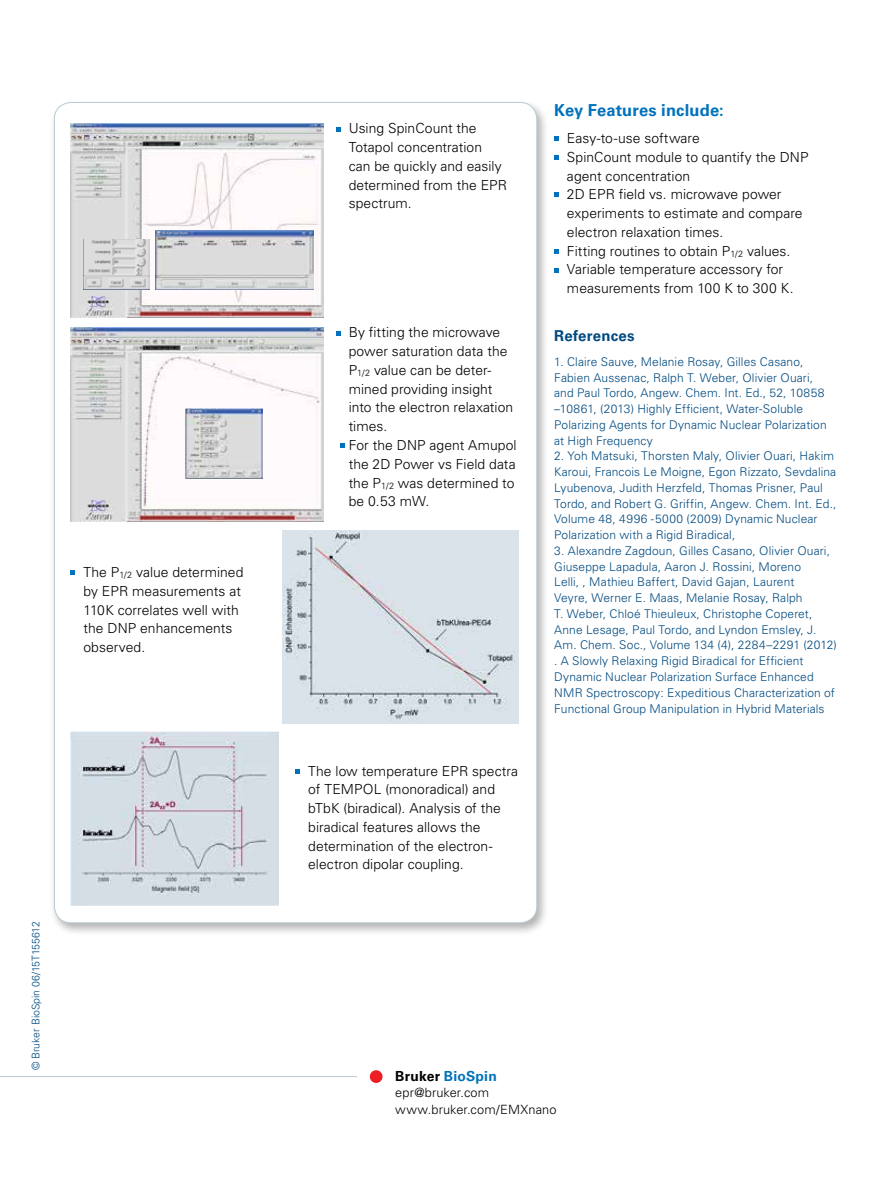
<style>
.page{position:relative;width:893px;height:1187px;background:#fff}
.page>*{position:absolute;margin:0;border:0;box-sizing:border-box;transform-origin:0 0}
.t1{font:700 16.5px "Univers LT Std";letter-spacing:.01em;color:#0072bc}
.t2{font:700 15px "Univers LT Std";letter-spacing:.015em;color:#004a80}
.t3{font:300 13.8px/18.8px "Univers LT Std";color:#000}
.t4{font:700 13.8px "Univers LT Std";letter-spacing:.015em;color:#0072bc}
.t5{font:300 12.75px/17px "Univers LT Std";letter-spacing:.01em;color:#000}
.t6{font:300 12px/15.8px "Univers LT Std";letter-spacing:.01em;color:#004a80}
.t7{font:300 10.5px "Univers LT Std";color:#004a80}
.s1{color:#000}
</style>
<div class="page">
<div style="left:370px;top:1070px;width:13px;height:12px;background:#ed1d24;border-radius:50%"></div>
<hr style="left:0;top:1076px;width:357px;height:1px;background:#bacad3">
<div style="left:49px;top:99px;width:500px;height:837px;background:#000;opacity:.3"></div>
<div style="left:54px;top:102px;width:483px;height:820px;background:#fff;border-radius:17px"></div>
<img style="left:71px;top:123px;width:252px;height:194px">
<img style="left:83px;top:239px;width:67px;height:50px">
<img style="left:155px;top:230px;width:158px;height:59px">
<img style="left:71px;top:327px;width:252px;height:194px">
<img style="left:186px;top:408px;width:76px;height:70px">
<img style="left:283px;top:530px;width:236px;height:193px">
<img style="left:71px;top:731px;width:208px;height:174px">
<svg style="left:336px;top:127px;width:4px;height:4px"></svg>
<svg style="left:554px;top:136px;width:5px;height:5px"></svg>
<svg style="left:554px;top:155px;width:5px;height:5px"></svg>
<svg style="left:554px;top:193px;width:5px;height:4px"></svg>
<svg style="left:554px;top:249px;width:5px;height:4px"></svg>
<svg style="left:554px;top:268px;width:5px;height:4px"></svg>
<svg style="left:336px;top:331px;width:4px;height:4px"></svg>
<svg style="left:340px;top:443px;width:4px;height:5px"></svg>
<svg style="left:71px;top:570px;width:4px;height:5px"></svg>
<svg style="left:295px;top:769px;width:5px;height:4px"></svg>
<p class="t3" style="left:83px;top:562px;width:161px">The P<sub>1/2</sub> value determined by EPR measurements at<br>110K correlates well with the DNP enhancements observed.</p>
<p class="t7" style="left:29px;top:1070px;width:150px;rotate:-90deg">© Bruker BioSpin 06/15T155612</p>
<p class="t3" style="left:349px;top:119px;width:160px">Using SpinCount the<br>Totapol concentration can be quickly and easily determined from the EPR spectrum.</p>
<p class="t3" style="left:349px;top:323px;width:170px">By fitting the microwave power saturation data the<br>P<sub>1/2</sub> value can be deter&shy;mined providing insight into the electron relaxation times.<br>For the DNP agent Amupol the 2D Power vs Field data the P<sub>1/2</sub> was determined to be 0.53 mW.</p>
<p class="t3" style="left:308px;top:761px;width:211px">The low temperature EPR spectra of TEMPOL (monoradical) and bTbK (biradical). Analysis of the biradical features allows the determination of the electron&shy;electron dipolar coupling.</p>
<h1 class="t1" style="left:554px;top:101px;width:171px">Key Features include:</h1>
<p class="t3" style="left:567px;top:129px;width:243px">Easy-to-use software<br>SpinCount module to quantify the DNP agent concentration<br>2D EPR field vs. microwave power experiments to estimate and compare electron relaxation times.<br>Fitting routines to obtain P<sub>1/2</sub> values.<br>Variable temperature accessory for measurements from 100 K to 300 K.</p>
<p class="t2" style="left:554px;top:327px;width:82px">References</p>
<p class="t6" style="left:554px;top:354px;width:274px">1. Claire Sauve, Melanie Rosay, Gilles Casano, Fabien Aussenac, Ralph T. Weber, Olivier Ouari, and Paul Tordo, Angew. Chem. Int. Ed., 52, 10858 –10861, (2013) Highly Efficient, Water-Soluble Polarizing Agents for Dynamic Nuclear Polarization at High Frequency</p>
<p class="t6" style="left:554px;top:448px;width:284px">2. Yoh Matsuki, Thorsten Maly, Olivier Ouari, Hakim Karoui, Francois Le Moigne, Egon Rizzato, Sevdalina Lyubenova, Judith Herzfeld, Thomas Prisner, Paul Tordo, and Robert G. Griffin, Angew. Chem. Int. Ed., Volume 48, 4996 -5000 (2009) Dynamic Nuclear Polarization with a Rigid Biradical,</p>
<p class="t6" style="left:554px;top:543px;width:284px">3. Alexandre Zagdoun, Gilles Casano, Olivier Ouari, Giuseppe Lapadula, Aaron J. Rossini, Moreno<br>Lelli, , Mathieu Baffert, David Gajan, Laurent<br>Veyre, Werner E. Maas, Melanie Rosay, Ralph<br>T. Weber, Chloé Thieuleux, Christophe Coperet, Anne Lesage, Paul Tordo, and Lyndon Emsley, J.<br>Am. Chem. Soc., Volume 134 (4), 2284–2291 (2012) . A Slowly Relaxing Rigid Biradical for Efficient Dynamic Nuclear Polarization Surface Enhanced NMR Spectroscopy: Expeditious Characterization of Functional Group Manipulation in Hybrid Materials</p>
<p class="t4" style="left:395px;top:1067px;width:103px"><span class="s1">Bruker</span> BioSpin</p>
<p class="t5" style="left:395px;top:1084px;width:163px">epr@bruker.com www.bruker.com/EMXnano</p>
</div>
